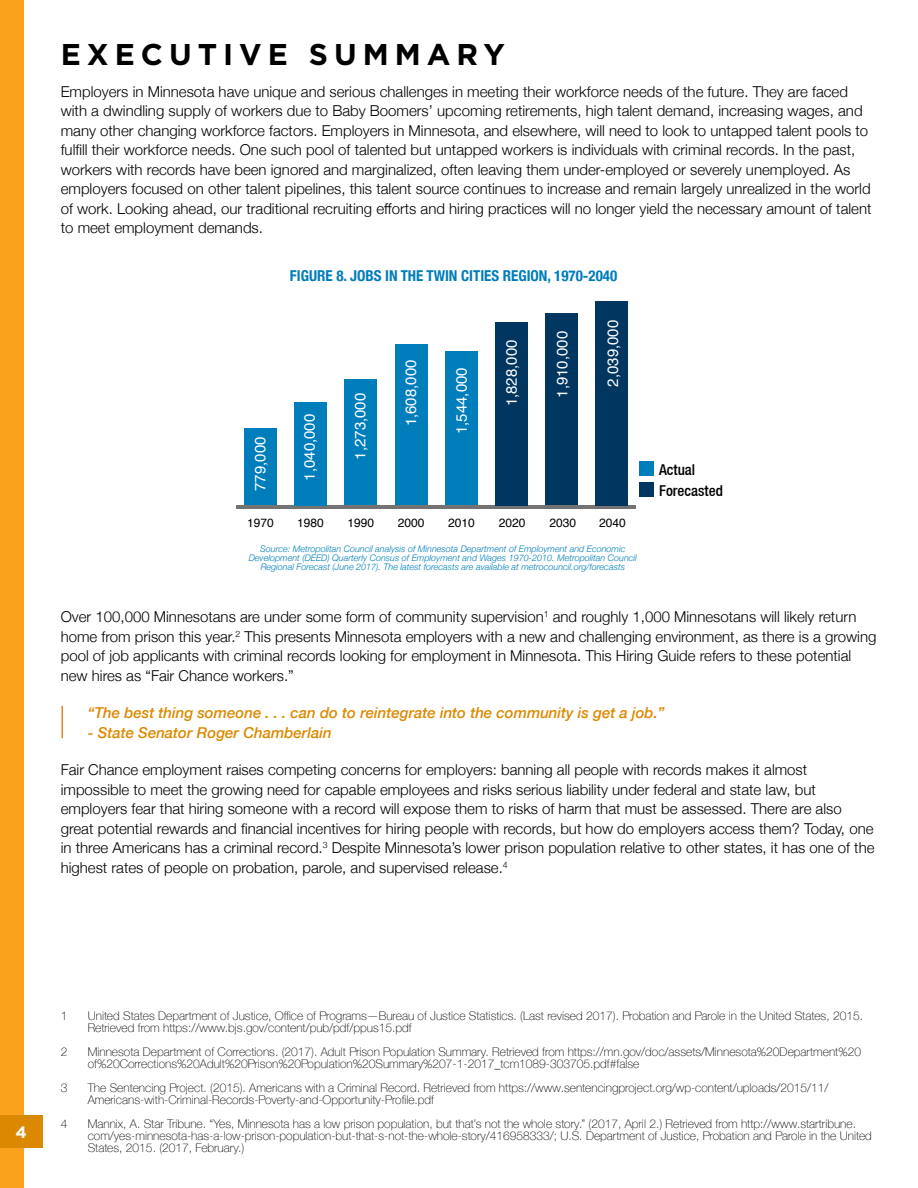
<style>
.page{position:relative;width:918px;height:1188px;background:#fff}
.page>*{position:absolute;margin:0;border:0;box-sizing:border-box;transform-origin:0 0}
.t1{font:700 30px "Gotham";letter-spacing:.2em;color:#000}
.t2{font:700 16.5px "Gotham";color:#fff}
.t3{font:300 15px/19.5px "Helvetica Neue";color:#000}
.t4{font:italic 500 15px "Helvetica Neue";color:#db8900}
.t5{font:15px "Helvetica";color:#fff}
.t6{font:700 condensed 15px "Helvetica Neue";color:#007dbb}
.t7{font:500 condensed 15px/21px "Helvetica Neue";color:#000}
.t8{font:100 12px/12px "Helvetica Neue";color:#000}
.t9{font:12px "Helvetica";color:#000}
.t10{font:italic 300 9px/9px "Helvetica Neue";color:#007dbb;text-align:center}
</style>
<div class="page">
<div style="left:0;top:0;width:23px;height:1188px;background:#faa21b"></div>
<div style="left:0;top:1115px;width:42px;height:33px;background:#db8900"></div>
<hr style="left:62px;top:706px;width:1px;height:32px;background:#d98a28">
<div style="left:244px;top:428px;width:33px;height:77px;background:#007dbb"></div>
<hr style="left:236px;top:505px;width:400px;height:3px;background:#000">
<div style="left:345px;top:379px;width:32px;height:126px;background:#007dbb"></div>
<div style="left:445px;top:352px;width:33px;height:153px;background:#007dbb"></div>
<div style="left:546px;top:313px;width:32px;height:192px;background:#003660"></div>
<div style="left:294px;top:402px;width:33px;height:103px;background:#007dbb"></div>
<div style="left:395px;top:345px;width:32px;height:160px;background:#007dbb"></div>
<div style="left:495px;top:322px;width:33px;height:183px;background:#003660"></div>
<div style="left:596px;top:301px;width:32px;height:204px;background:#003660"></div>
<div style="left:639px;top:461px;width:15px;height:15px;background:#007dbb"></div>
<div style="left:639px;top:482px;width:15px;height:15px;background:#003660"></div>
<h1 class="t1" style="left:61px;top:37px;width:446px">EXECUTIVE SUMMARY</h1>
<p class="t3" style="left:61px;top:81px;width:812px">Employers in Minnesota have unique and serious challenges in meeting their workforce needs of the future. They are faced with a dwindling supply of workers due to Baby Boomers’ upcoming retirements, high talent demand, increasing wages, and many other changing workforce factors. Employers in Minnesota, and elsewhere, will need to look to untapped talent pools to fulfill their workforce needs. One such pool of talented but untapped workers is individuals with criminal records. In the past, workers with records have been ignored and marginalized, often leaving them under-employed or severely unemployed. As employers focused on other talent pipelines, this talent source continues to increase and remain largely unrealized in the world of work. Looking ahead, our traditional recruiting efforts and hiring practices will no longer yield the necessary amount of talent to meet employment demands.</p>
<p class="t6" style="left:290px;top:263px;width:329px">FIGURE 8. JOBS IN THE TWIN CITIES REGION, 1970-2040</p>
<p class="t5" style="left:551px;top:398px;width:68px;rotate:-90deg">1,910,000</p>
<p class="t5" style="left:601px;top:387px;width:68px;rotate:-90deg">2,039,000</p>
<p class="t5" style="left:500px;top:406px;width:68px;rotate:-90deg">1,828,000</p>
<p class="t5" style="left:399px;top:426px;width:68px;rotate:-90deg">1,608,000</p>
<p class="t5" style="left:450px;top:434px;width:68px;rotate:-90deg">1,544,000</p>
<p class="t5" style="left:349px;top:460px;width:68px;rotate:-90deg">1,273,000</p>
<p class="t5" style="left:298px;top:481px;width:68px;rotate:-90deg">1,040,000</p>
<p class="t5" style="left:249px;top:491px;width:56px;rotate:-90deg">779,000</p>
<p class="t9" style="left:247px;top:513px;width:28px">1970</p>
<p class="t9" style="left:297px;top:513px;width:28px">1980</p>
<p class="t9" style="left:347px;top:513px;width:28px">1990</p>
<p class="t9" style="left:398px;top:513px;width:28px">2000</p>
<p class="t9" style="left:448px;top:513px;width:28px">2010</p>
<p class="t9" style="left:499px;top:513px;width:28px">2020</p>
<p class="t9" style="left:549px;top:513px;width:28px">2030</p>
<p class="t9" style="left:599px;top:513px;width:28px">2040</p>
<p class="t10" style="left:249px;top:544px;width:390px">Source: Metropolitan Council analysis of Minnesota Department of Employment and Economic<br>Development (DEED) Quarterly Consus of Employment and Wages 1970-2010. Metropolitan Council<br>Regional Forecast (June 2017). The latest forecasts are available at metrocouncil.org/forecasts</p>
<p class="t7" style="left:659px;top:459px;width:65px">Actual<br>Forecasted</p>
<p class="t3" style="left:61px;top:606px;width:817px">Over 100,000 Minnesotans are under some form of community supervision<sup>1</sup> and roughly 1,000 Minnesotans will likely return home from prison this year.<sup>2</sup> This presents Minnesota employers with a new and challenging environment, as there is a growing pool of job applicants with criminal records looking for employment in Minnesota. This Hiring Guide refers to these potential new hires as “Fair Chance workers.”</p>
<p class="t4" style="left:88px;top:700px;width:578px">“The best thing someone . . . can do to reintegrate into the community is get a job.”</p>
<p class="t4" style="left:88px;top:719px;width:245px">- State Senator Roger Chamberlain</p>
<p class="t3" style="left:61px;top:759px;width:815px">Fair Chance employment raises competing concerns for employers: banning all people with records makes it almost impossible to meet the growing need for capable employees and risks serious liability under federal and state law, but employers fear that hiring someone with a record will expose them to risks of harm that must be assessed. There are also great potential rewards and financial incentives for hiring people with records, but how do employers access them? Today, one in three Americans has a criminal record.<sup>3</sup> Despite Minnesota’s lower prison population relative to other states, it has one of the highest rates of people on probation, parole, and supervised release.<sup>4</sup></p>
<p class="t2" style="left:15px;top:1123px;width:13px">4</p>
<p class="t8" style="left:61px;top:1009px;width:8px">1</p>
<p class="t8" style="left:88px;top:1009px;width:777px">United States Department of Justice, Office of Programs—Bureau of Justice Statistics. (Last revised 2017). Probation and Parole in the United States, 2015.<br>Retrieved from https://www.bjs.gov/content/pub/pdf/ppus15.pdf</p>
<p class="t8" style="left:61px;top:1045px;width:8px">2</p>
<p class="t8" style="left:88px;top:1045px;width:775px">Minnesota Department of Corrections. (2017). Adult Prison Population Summary. Retrieved from https://mn.gov/doc/assets/Minnesota%20Department%20 of%20Corrections%20Adult%20Prison%20Population%20Summary%207-1-2017_tcm1089-303705.pdf#false</p>
<p class="t8" style="left:61px;top:1081px;width:8px">3</p>
<p class="t8" style="left:88px;top:1081px;width:742px">The Sentencing Project. (2015). Americans with a Criminal Record. Retrieved from https://www.sentencingproject.org/wp-content/uploads/2015/11/<br>Americans-with-Criminal-Records-Poverty-and-Opportunity-Profile.pdf</p>
<p class="t8" style="left:61px;top:1117px;width:8px">4</p>
<p class="t8" style="left:88px;top:1117px;width:786px">Mannix, A. Star Tribune. “Yes, Minnesota has a low prison population, but that’s not the whole story.” (2017, April 2.) Retrieved from http://www.startribune. com/yes-minnesota-has-a-low-prison-population-but-that-s-not-the-whole-story/416958333/; U.S. Department of Justice, Probation and Parole in the United<br>States, 2015. (2017, February.)</p>
</div>
